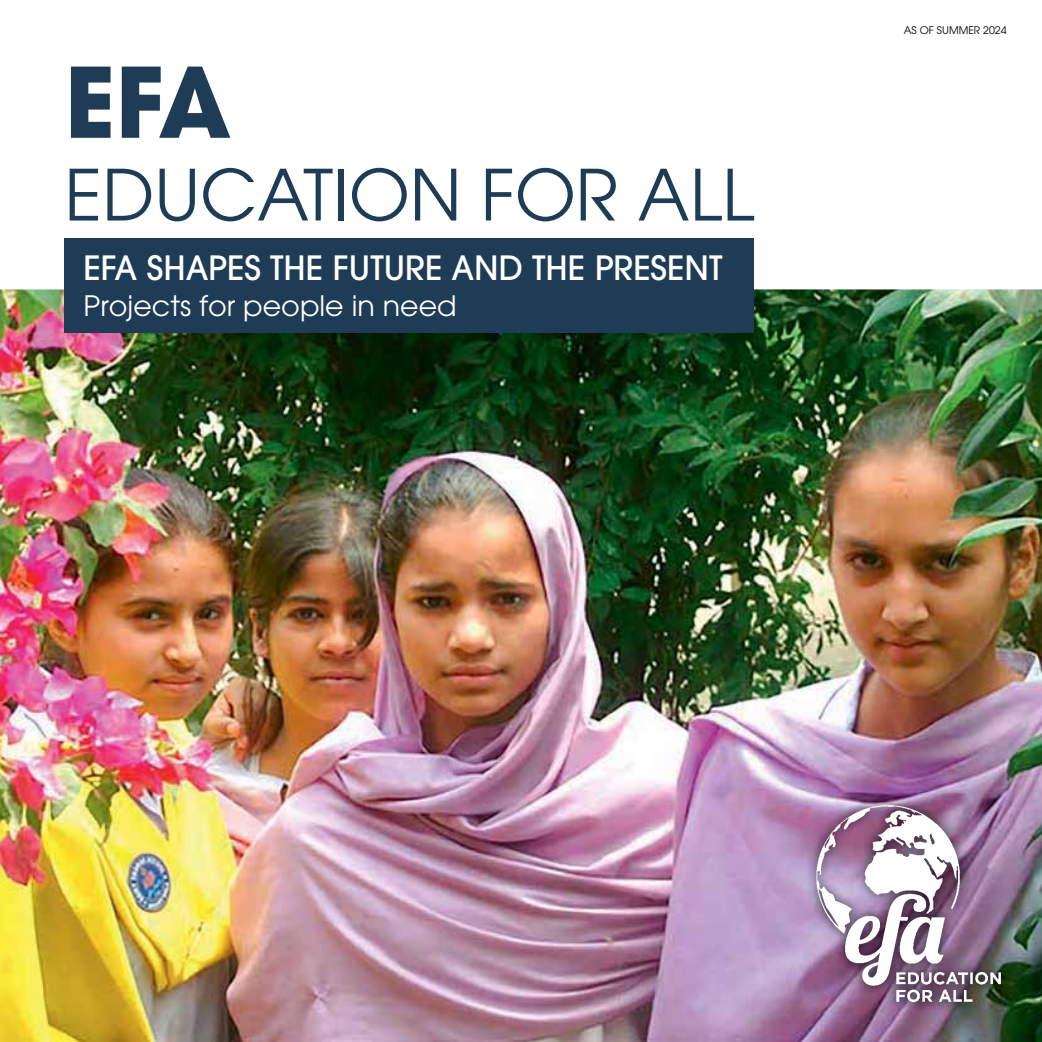
<style>
.page{position:relative;width:1042px;height:1042px;background:#fff}
.page>*{position:absolute;margin:0;border:0;box-sizing:border-box;transform-origin:0 0}
.t1{font:700 96.25px "ITC Avant Garde Pro";color:#1f3c56}
.t2{font:70px "ITC Avant Garde Pro";color:#1f3c56}
.t3{font:500 33.25px "ITC Avant Garde Std";color:#fff}
.t4{font:28px "ITC Avant Garde Std";color:#fff}
.t5{font:10.5px "ITC Avant Garde Std";color:#000304}
</style>
<div class="page">
<img style="left:0;top:289px;width:1042px;height:753px">
<img style="left:804px;top:793px;width:208px;height:220px">
<img style="left:806px;top:801px;width:205px;height:205px">
<div style="left:64px;top:238px;width:690px;height:94px;background:#1f3c56"></div>
<h1 class="t1" style="left:64px;top:48px;width:168px">EFA</h1>
<h2 class="t2" style="left:65px;top:162px;width:691px">EDUCATION FOR ALL</h2>
<p class="t3" style="left:84px;top:252px;width:640px">EFA SHAPES THE FUTURE AND THE PRESENT</p>
<p class="t4" style="left:84px;top:293px;width:375px">Projects for people in need</p>
<p class="t5" style="left:904px;top:25px;width:104px">AS OF SUMMER 2024</p>
</div>
